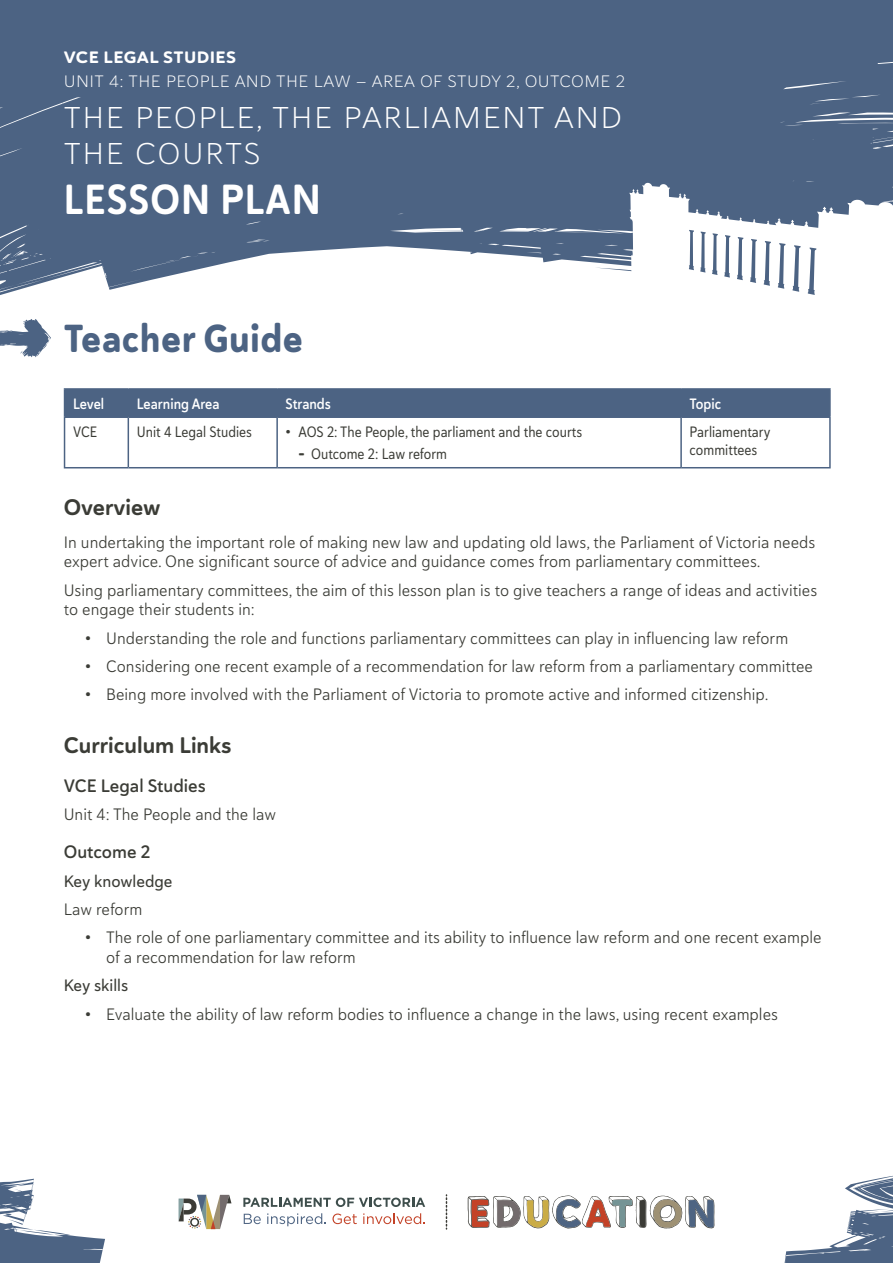
<style>
.page{position:relative;width:893px;height:1263px;background:#fff}
.page>*{position:absolute;margin:0;border:0;box-sizing:border-box;transform-origin:0 0}
.Title_B{font:42px "Haboro Soft Con Bol";letter-spacing:.025em;color:#fff}
.Heading_1{font:39px "Haboro Soft Con Ex B";letter-spacing:.025em;color:#4c6383}
.Title_A{font:300 expanded 30px/36px "Haboro Soft";letter-spacing:.05em;color:#fff}
.Heading_2{font:22.5px "Haboro Soft Nor Bol";color:#3b3c36}
.Heading_3{font:18px "Haboro Soft Nor Dem";color:#3b3c36}
.Body{font:16.5px/19.8px "Haboro Soft Nor Boo";color:#3b3c36}
.Title_C{font:300 expanded 16.5px "Haboro Soft";letter-spacing:.025em;color:#fff}
.Body-2{font:16.5px "Haboro Soft Nor Med";color:#3b3c36}
.Title_C-2{font:16.5px "Haboro Soft Ext Ex B";letter-spacing:.025em;color:#fff}
.Table_-_Body_Row{font:15px/18px "Haboro Soft Con Reg";color:#3b3c36}
.Table_-_Header_Row{font:15px "Haboro Soft Con Dem";color:#fff}
.s1{font-family:"Haboro Soft Nor Ex B"}
.s2{font-family:"Haboro Soft Con Ex B"}
</style>
<div class="page">
<svg style="left:845px;top:1176px;width:48px;height:33px"></svg>
<svg style="left:70px;top:1209px;width:823px;height:54px"></svg>
<svg style="left:0;top:1178px;width:70px;height:85px"></svg>
<div style="left:149px;top:1178px;width:595px;height:68px;background:#fff"></div>
<svg style="left:243px;top:1197px;width:182px;height:10px"></svg>
<svg style="left:244px;top:1214px;width:17px;height:10px"></svg>
<svg style="left:267px;top:1213px;width:59px;height:13px"></svg>
<svg style="left:332px;top:1213px;width:25px;height:11px"></svg>
<svg style="left:363px;top:1213px;width:62px;height:11px"></svg>
<svg style="left:179px;top:1195px;width:52px;height:34px"></svg>
<svg style="left:468px;top:1195px;width:246px;height:33px"></svg>
<svg style="left:446px;top:1195px;width:1px;height:34px"></svg>
<svg style="left:0;top:51px;width:893px;height:244px;background:#617591"></svg>
<svg style="left:0;top:319px;width:51px;height:38px"></svg>
<div style="left:0;top:0;width:893px;height:51px;background:#4c6383"></div>
<svg style="left:595px;top:183px;width:298px;height:112px"></svg>
<hr style="left:64px;top:416px;width:64px;height:2px;background:#4c6383">
<hr style="left:128px;top:416px;width:149px;height:2px;background:#4c6383">
<hr style="left:277px;top:416px;width:404px;height:2px;background:#4c6383">
<hr style="left:681px;top:416px;width:150px;height:2px;background:#4c6383">
<hr style="left:64px;top:388px;width:64px;height:2px;background:#4c6383">
<hr style="left:128px;top:388px;width:149px;height:2px;background:#4c6383">
<div style="left:64px;top:389px;width:765px;height:28px;background:#4c6383"></div>
<hr style="left:277px;top:388px;width:404px;height:2px;background:#4c6383">
<hr style="left:276px;top:390px;width:2px;height:26px;background:#4c6383">
<hr style="left:681px;top:388px;width:150px;height:2px;background:#4c6383">
<hr style="left:680px;top:390px;width:2px;height:26px;background:#4c6383">
<hr style="left:829px;top:390px;width:2px;height:26px;background:#4c6383">
<hr style="left:64px;top:418px;width:1px;height:49px;background:#4c6383">
<hr style="left:128px;top:418px;width:1px;height:49px;background:#4c6383">
<hr style="left:276px;top:418px;width:2px;height:49px;background:#4c6383">
<hr style="left:680px;top:418px;width:2px;height:49px;background:#4c6383">
<hr style="left:829px;top:418px;width:2px;height:49px;background:#4c6383">
<hr style="left:64px;top:467px;width:64px;height:1px;background:#4c6383">
<hr style="left:128px;top:467px;width:149px;height:1px;background:#4c6383">
<hr style="left:277px;top:467px;width:404px;height:1px;background:#4c6383">
<hr style="left:681px;top:467px;width:150px;height:1px;background:#4c6383">
<div style="left:61px;top:177px;width:263px;height:45px;background:#4c6383"></div>
<p class="Title_C-2" style="left:64px;top:47px;width:174px">VCE LEGAL STUDIES</p>
<p class="Title_C" style="left:64px;top:71px;width:563px">UNIT 4: THE PEOPLE AND THE LAW — AREA OF STUDY 2, OUTCOME 2</p>
<p class="Title_A" style="left:64px;top:99px;width:560px">THE PEOPLE, THE PARLIAMENT AND<br>THE COURTS</p>
<p class="Title_B" style="left:64px;top:172px;width:259px">LESSON PLAN</p>
<p class="Heading_1" style="left:64px;top:313px;width:240px">Teacher Guide</p>
<p class="Table_-_Header_Row" style="left:73px;top:394px;width:33px">Level</p>
<p class="Table_-_Header_Row" style="left:137px;top:394px;width:84px">Learning Area</p>
<p class="Table_-_Header_Row" style="left:286px;top:394px;width:47px">Strands</p>
<p class="Table_-_Header_Row" style="left:690px;top:394px;width:33px">Topic</p>
<p class="Table_-_Body_Row" style="left:73px;top:423px;width:26px">VCE</p>
<p class="Table_-_Body_Row" style="left:137px;top:423px;width:117px">Unit 4 Legal Studies</p>
<p class="Table_-_Body_Row" style="left:286px;top:423px;width:298px"><span class="s1">•</span> AOS 2: The People, the parliament and the courts</p>
<p class="Table_-_Body_Row" style="left:298px;top:445px;width:150px"><span class="s2">–</span> Outcome 2: Law reform</p>
<p class="Table_-_Body_Row" style="left:690px;top:423px;width:82px">Parliamentary committees</p>
<p class="Heading_2" style="left:64px;top:493px;width:98px">Overview</p>
<p class="Body" style="left:64px;top:532px;width:753px">In undertaking the important role of making new law and updating old laws, the Parliament of Victoria needs expert advice. One significant source of advice and guidance comes from parliamentary committees.</p>
<p class="Body" style="left:64px;top:580px;width:755px">Using parliamentary committees, the aim of this lesson plan is to give teachers a range of ideas and activities to engage their students in:</p>
<p class="Body" style="left:85px;top:628px;width:705px"><span class="s1">•</span> Understanding the role and functions parliamentary committees can play in influencing law reform</p>
<p class="Body" style="left:85px;top:656px;width:729px"><span class="s1">•</span> Considering one recent example of a recommendation for law reform from a parliamentary committee</p>
<p class="Body" style="left:85px;top:685px;width:685px"><span class="s1">•</span> Being more involved with the Parliament of Victoria to promote active and informed citizenship.</p>
<p class="Heading_2" style="left:64px;top:730px;width:169px">Curriculum Links</p>
<p class="Heading_3" style="left:64px;top:774px;width:144px">VCE Legal Studies</p>
<p class="Body" style="left:64px;top:804px;width:214px">Unit 4: The People and the law</p>
<p class="Heading_3" style="left:64px;top:840px;width:88px">Outcome 2</p>
<p class="Body-2" style="left:64px;top:870px;width:110px">Key knowledge</p>
<p class="Body" style="left:64px;top:899px;width:80px">Law reform</p>
<p class="Body" style="left:106px;top:928px;width:717px;text-indent:-21px"><span class="s1">•</span> The role of one parliamentary committee and its ability to influence law reform and one recent example of a recommendation for law reform</p>
<p class="Body-2" style="left:64px;top:975px;width:66px">Key skills</p>
<p class="Body" style="left:85px;top:1004px;width:694px"><span class="s1">•</span> Evaluate the ability of law reform bodies to influence a change in the laws, using recent examples</p>
</div>
